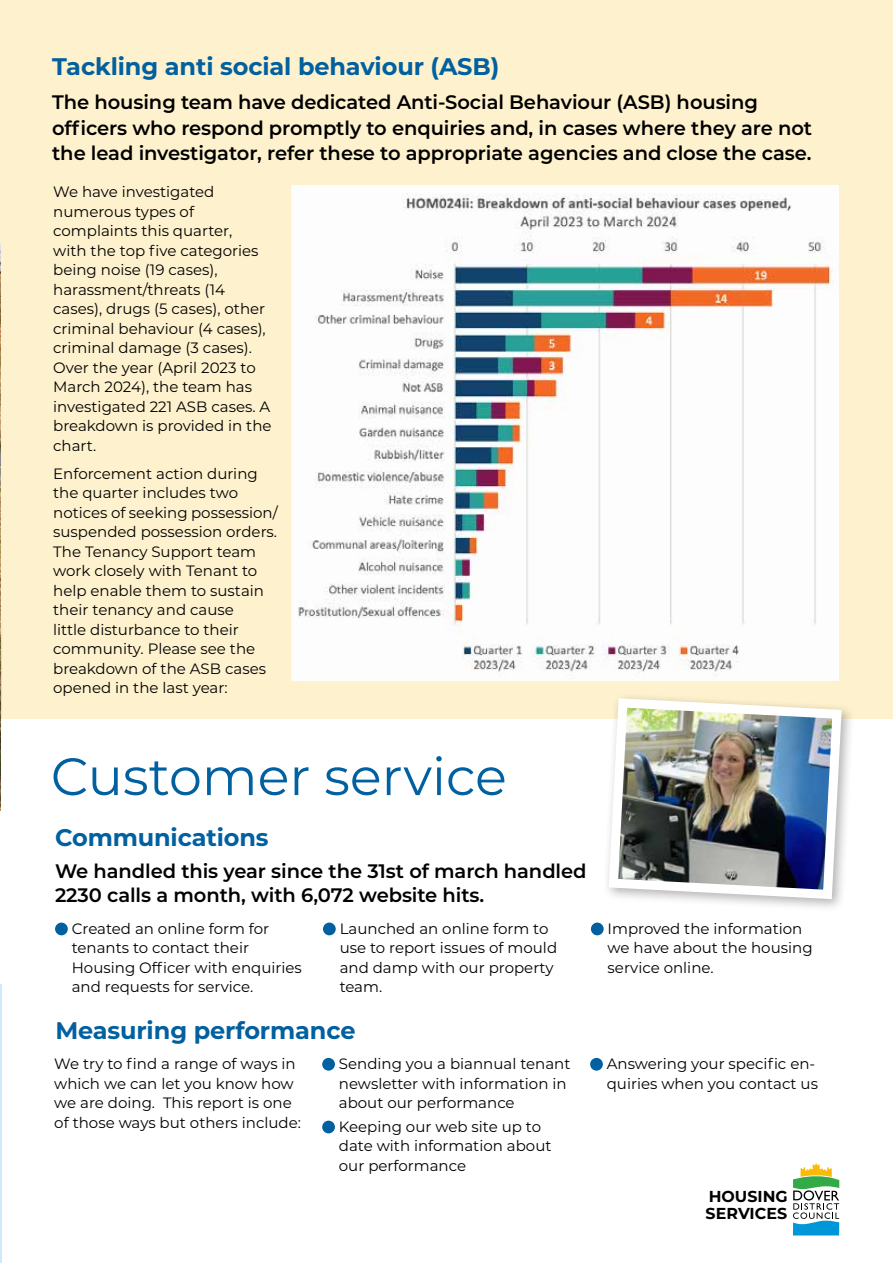
<style>
.page{position:relative;width:893px;height:1263px;background:#fff}
.page>*{position:absolute;margin:0;border:0;box-sizing:border-box;transform-origin:0 0}
.t1{font:52.5px "Montserrat";color:#0060a0}
.t2{font:700 24px "Montserrat";letter-spacing:-.005em;color:#0060a0}
.t3{font:600 19.5px/25.5px "Montserrat";letter-spacing:-.005em;color:#000}
.t4{font:700 15.9px/16.5px "Montserrat";color:#000}
.t5{font:15px/19.5px "Montserrat";color:#000}
</style>
<div class="page">
<div style="left:0;top:0;width:893px;height:719px;background:#fef1cd"></div>
<img style="left:0;top:244px;width:1px;height:115px">
<svg style="left:0;top:359px;width:2px;height:451px"></svg>
<hr style="left:0;top:985px;width:1px;height:278px;background:#cceaf7">
<svg style="left:793px;top:1163px;width:46px;height:72px"></svg>
<div style="left:55px;top:922px;width:13px;height:13px;background:#0060a0;border-radius:50%"></div>
<div style="left:323px;top:922px;width:13px;height:13px;background:#0060a0;border-radius:50%"></div>
<div style="left:591px;top:922px;width:13px;height:13px;background:#0060a0;border-radius:50%"></div>
<img style="left:292px;top:186px;width:546px;height:494px">
<div style="left:603px;top:692px;width:252px;height:220px;background:#000;opacity:.3"></div>
<img style="left:604px;top:693px;width:242px;height:211px">
<div style="left:322px;top:1058px;width:13px;height:13px;background:#0060a0;border-radius:50%"></div>
<div style="left:322px;top:1121px;width:13px;height:12px;background:#0060a0;border-radius:50%"></div>
<div style="left:590px;top:1058px;width:13px;height:13px;background:#0060a0;border-radius:50%"></div>
<h2 class="t2" style="left:52px;top:49px;width:449px">Tackling anti social behaviour (ASB)</h2>
<h3 class="t3" style="left:52px;top:89px;width:761px">The housing team have dedicated Anti-Social Behaviour (ASB) housing officers who respond promptly to enquiries and, in cases where they are not the lead investigator, refer these to appropriate agencies and close the case.</h3>
<p class="t5" style="left:53px;top:182px;width:220px">We have investigated numerous types of complaints this quarter,<br>with the top five categories being noise (19 cases), harassment/threats (14 cases), drugs (5 cases), other criminal behaviour (4 cases), criminal damage (3 cases).<br>Over the year (April 2023 to<br>March 2024), the team has investigated 221 ASB cases. A breakdown is provided in the chart.</p>
<p class="t5" style="left:53px;top:463px;width:226px">Enforcement action during the quarter includes two notices of seeking possession/ suspended possession orders.<br>The Tenancy Support team work closely with Tenant to help enable them to sustain their tenancy and cause<br>little disturbance to their community. Please see the breakdown of the ASB cases opened in the last year:</p>
<h1 class="t1" style="left:51px;top:740px;width:457px">Customer service</h1>
<h2 class="t2" style="left:55px;top:820px;width:215px">Communications</h2>
<h3 class="t3" style="left:55px;top:858px;width:533px;line-height:24px">We handled this year since the 31st of march handled<br>2230 calls a month, with 6,072 website hits.</h3>
<p class="t5" style="left:72px;top:918px;width:232px">Created an online form for tenants to contact their<br>Housing Officer with enquiries and requests for service.</p>
<p class="t5" style="left:340px;top:918px;width:219px">Launched an online form to use to report issues of mould and damp with our property team.</p>
<p class="t5" style="left:608px;top:918px;width:207px">Improved the information we have about the housing service online.</p>
<h2 class="t2" style="left:55px;top:1013px;width:302px">Measuring performance</h2>
<p class="t5" style="left:54px;top:1053px;width:248px">We try to find a range of ways in which we can let you know how we are doing. This report is one of those ways but others include:</p>
<p class="t5" style="left:339px;top:1053px;width:233px">Sending you a biannual tenant newsletter with information in about our performance</p>
<p class="t5" style="left:339px;top:1116px;width:214px">Keeping our web site up to date with information about our performance</p>
<p class="t5" style="left:607px;top:1053px;width:213px">Answering your specific en&shy;quiries when you contact us</p>
<p class="t4" style="left:706px;top:1187px;width:84px">HOUSING<br>SERVICES</p>
</div>
